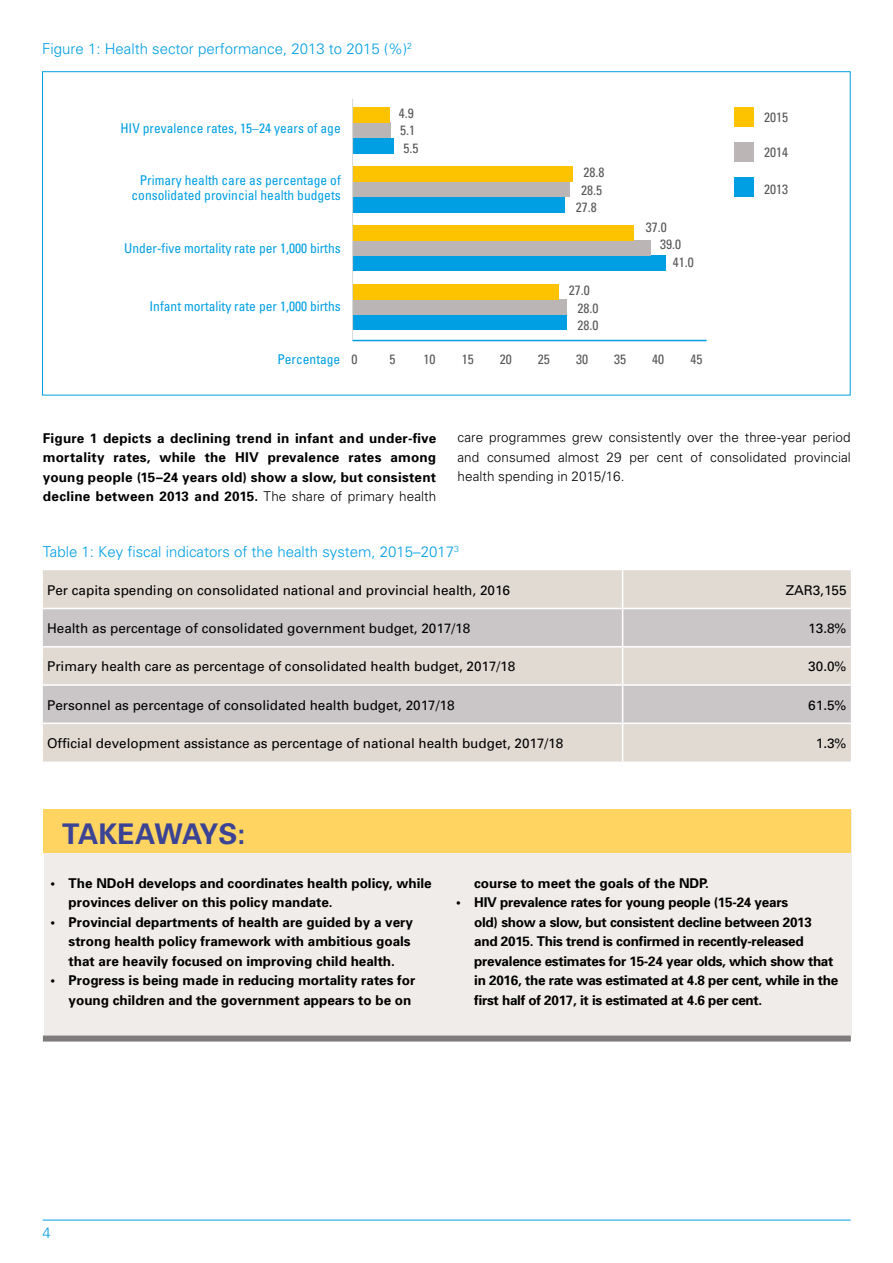
<style>
.page{position:relative;width:893px;height:1263px;background:#fff}
.page>*{position:absolute;margin:0;border:0;box-sizing:border-box;transform-origin:0 0}
.t1{font:700 28.5px "Univers";letter-spacing:-.02em;color:#3b4395}
.t2{font:300 15px "Univers";color:#009fe3}
.t3{font:700 13.5px/19.5px "Univers";color:#000}
.t4{font:13.5px "Univers";color:#000}
.t5{font:700 13.5px/19.5px "Univers";letter-spacing:-.02em;color:#000}
.t6{font:condensed 13.5px/15px "Univers";color:#009fe3;text-align:right}
.t7{font:300 13.5px/19.5px "Univers";letter-spacing:.005em;color:#000;text-align:justify}
.t8{font:condensed 13.5px "Univers";color:#575756}
.s1{font-weight:300}
</style>
<div class="page">
<hr style="left:43px;top:1220px;width:808px;height:1px;background:#009fe3">
<div style="left:43px;top:570px;width:808px;height:191px;background:#e1dad3"></div>
<svg style="left:43px;top:609px;width:808px;height:113px;background:#d2cdcb"></svg>
<hr style="left:622px;top:570px;width:1px;height:38px;background:#fff">
<hr style="left:43px;top:608px;width:580px;height:1px;background:#fff">
<hr style="left:623px;top:608px;width:228px;height:1px;background:#fff">
<hr style="left:622px;top:609px;width:1px;height:37px;background:#fff">
<hr style="left:43px;top:646px;width:580px;height:1px;background:#fff">
<hr style="left:623px;top:646px;width:228px;height:1px;background:#fff">
<hr style="left:622px;top:647px;width:1px;height:37px;background:#fff">
<hr style="left:43px;top:684px;width:580px;height:2px;background:#fff">
<hr style="left:623px;top:684px;width:228px;height:2px;background:#fff">
<hr style="left:622px;top:686px;width:1px;height:36px;background:#fff">
<hr style="left:43px;top:722px;width:580px;height:2px;background:#fff">
<hr style="left:623px;top:722px;width:228px;height:2px;background:#fff">
<hr style="left:622px;top:724px;width:1px;height:37px;background:#fff">
<div style="left:352px;top:138px;width:42px;height:15px;background:#009fe3"></div>
<div style="left:352px;top:123px;width:39px;height:15px;background:#bcb5b6"></div>
<div style="left:352px;top:107px;width:38px;height:16px;background:#fdc300"></div>
<div style="left:352px;top:197px;width:213px;height:15px;background:#009fe3"></div>
<div style="left:352px;top:181px;width:218px;height:16px;background:#bcb5b6"></div>
<div style="left:352px;top:166px;width:221px;height:15px;background:#fdc300"></div>
<div style="left:352px;top:256px;width:314px;height:15px;background:#009fe3"></div>
<div style="left:352px;top:240px;width:299px;height:16px;background:#bcb5b6"></div>
<div style="left:352px;top:225px;width:282px;height:15px;background:#fdc300"></div>
<div style="left:352px;top:315px;width:215px;height:15px;background:#009fe3"></div>
<div style="left:352px;top:299px;width:215px;height:16px;background:#bcb5b6"></div>
<div style="left:352px;top:284px;width:207px;height:15px;background:#fdc300"></div>
<div style="left:735px;top:107px;width:19px;height:19px;background:#fdc300"></div>
<div style="left:735px;top:142px;width:19px;height:19px;background:#bcb5b6"></div>
<div style="left:735px;top:177px;width:19px;height:19px;background:#009fe3"></div>
<hr style="left:352px;top:99px;width:1px;height:241px;background:#dadada">
<hr style="left:353px;top:340px;width:353px;height:1px;background:#009fe3">
<div style="left:44px;top:809px;width:808px;height:226px;background:#f0ece9"></div>
<div style="left:43px;top:809px;width:808px;height:44px;background:#ffd461"></div>
<div style="left:46px;top:1035px;width:802px;height:6px;background:#7f7b7d"></div>
<p class="t2" style="left:42px;top:40px;width:372px">Figure 1: Health sector performance, 2013 to 2015 (%)<sup>2</sup></p>
<p class="t8" style="left:399px;top:105px;width:16px">4.9</p>
<p class="t6" style="left:120px;top:121px;width:222px">HIV prevalence rates, 15–24 years of age</p>
<p class="t6" style="left:132px;top:172px;width:211px">Primary health care as percentage of consolidated provincial health budgets</p>
<p class="t8" style="left:400px;top:122px;width:16px">5.1</p>
<p class="t8" style="left:403px;top:140px;width:16px">5.5</p>
<p class="t8" style="left:584px;top:164px;width:22px">28.8</p>
<p class="t8" style="left:581px;top:181px;width:22px">28.5</p>
<p class="t8" style="left:576px;top:199px;width:22px">27.8</p>
<p class="t8" style="left:646px;top:218px;width:22px">37.0</p>
<p class="t6" style="left:124px;top:240px;width:218px">Under-five mortality rate per 1,000 births</p>
<p class="t8" style="left:660px;top:236px;width:22px">39.0</p>
<p class="t8" style="left:673px;top:254px;width:22px">41.0</p>
<p class="t8" style="left:569px;top:282px;width:22px">27.0</p>
<p class="t6" style="left:150px;top:298px;width:193px">Infant mortality rate per 1,000 births</p>
<p class="t8" style="left:577px;top:299px;width:22px">28.0</p>
<p class="t8" style="left:577px;top:317px;width:22px">28.0</p>
<p class="t6" style="left:277px;top:351px;width:65px">Percentage</p>
<p class="t8" style="left:351px;top:351px;width:7px">0</p>
<p class="t8" style="left:390px;top:351px;width:7px">5</p>
<p class="t8" style="left:424px;top:351px;width:13px">10</p>
<p class="t8" style="left:462px;top:351px;width:13px">15</p>
<p class="t8" style="left:500px;top:351px;width:13px">20</p>
<p class="t8" style="left:538px;top:351px;width:13px">25</p>
<p class="t8" style="left:576px;top:351px;width:13px">30</p>
<p class="t8" style="left:614px;top:351px;width:13px">35</p>
<p class="t8" style="left:652px;top:351px;width:13px">40</p>
<p class="t8" style="left:690px;top:351px;width:13px">45</p>
<p class="t8" style="left:764px;top:109px;width:25px">2015</p>
<p class="t8" style="left:764px;top:144px;width:25px">2014</p>
<p class="t8" style="left:764px;top:181px;width:25px">2013</p>
<p class="t3" style="left:43px;top:428px;width:395px;text-align:justify">Figure 1 depicts a declining trend in infant and under-five mortality rates, while the HIV prevalence rates among young people (15–24 years old) show a slow, but consistent decline between 2013 and 2015. <span class="s1">The share of primary health</span></p>
<p class="t7" style="left:457px;top:428px;width:395px">care programmes grew consistently over the three-year period and consumed almost 29 per cent of consolidated provincial health spending in 2015/16.</p>
<p class="t2" style="left:43px;top:543px;width:418px">Table 1: Key fiscal indicators of the health system, 2015–2017<sup>3</sup></p>
<p class="t4" style="left:47px;top:582px;width:464px">Per capita spending on consolidated national and provincial health, 2016</p>
<p class="t4" style="left:786px;top:582px;width:62px">ZAR3,155</p>
<p class="t4" style="left:47px;top:620px;width:425px">Health as percentage of consolidated government budget, 2017/18</p>
<p class="t4" style="left:808px;top:620px;width:40px">13.8%</p>
<p class="t4" style="left:47px;top:658px;width:470px">Primary health care as percentage of consolidated health budget, 2017/18</p>
<p class="t4" style="left:808px;top:658px;width:40px">30.0%</p>
<p class="t4" style="left:47px;top:696px;width:409px">Personnel as percentage of consolidated health budget, 2017/18</p>
<p class="t4" style="left:808px;top:696px;width:40px">61.5%</p>
<p class="t4" style="left:47px;top:735px;width:518px">Official development assistance as percentage of national health budget, 2017/18</p>
<p class="t4" style="left:816px;top:735px;width:32px">1.3%</p>
<h1 class="t1" style="left:62px;top:815px;width:185px">TAKEAWAYS:</h1>
<p class="t3" style="left:69px;top:873px;width:365px;text-indent:-18px">• The NDoH develops and coordinates health policy, while provinces deliver on this policy mandate.</p>
<p class="t3" style="left:69px;top:912px;width:346px;text-indent:-18px">• Provincial departments of health are guided by a very strong health policy framework with ambitious goals that are heavily focused on improving child health.</p>
<p class="t3" style="left:51px;top:970px;width:366px;text-align:right">• Progress is being made in reducing mortality rates for young children and the government appears to be on</p>
<p class="t3" style="left:474px;top:873px;width:236px">course to meet the goals of the NDP.</p>
<p class="t5" style="left:474px;top:892px;width:366px;text-indent:-18px">• HIV prevalence rates for young people (15-24 years<br>old) show a slow, but consistent decline between 2013 and 2015. This trend is confirmed in recently-released prevalence estimates for 15-24 year olds, which show that in 2016, the rate was estimated at 4.8 per cent, while in the first half of 2017, it is estimated at 4.6 per cent.</p>
<p class="t2" style="left:43px;top:1224px;width:10px">4</p>
</div>
